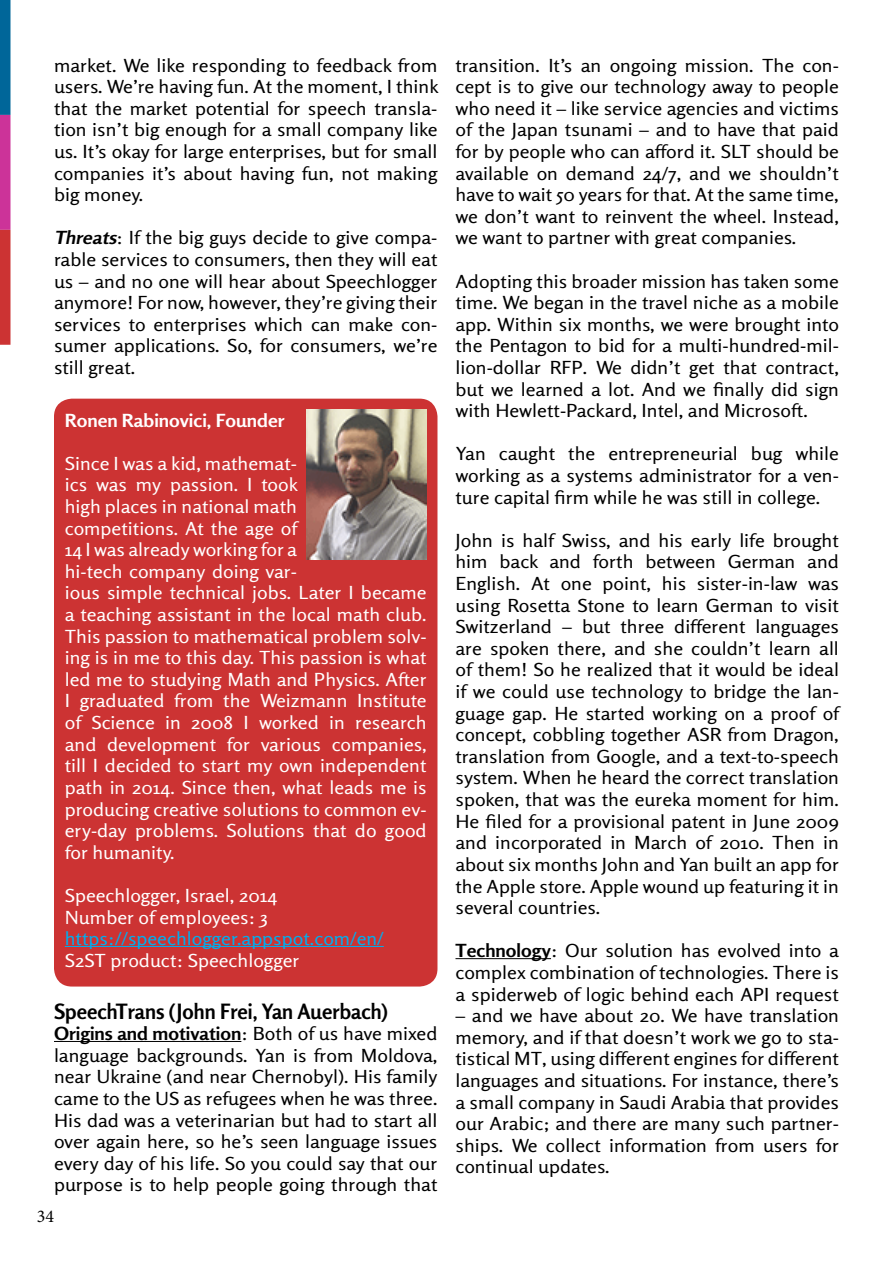
<style>
.page{position:relative;width:893px;height:1263px;background:#fff}
.page>*{position:absolute;margin:0;border:0;box-sizing:border-box;transform-origin:0 0}
.t1{font:700 21px "Rosario";color:#000}
.t2{font:18px/21.6px "Rosario";color:#000;text-align:justify;scale:1.1 1}
.t3{font:18px/21.6px "Rosario";color:#fff;scale:1.1 1}
.t4{font:18px "Rosario";color:#00aeef;scale:1.1 1}
.t5{font:700 18px "Rosario";color:#fff;scale:1.1 1}
.t6{font:18px "Minion Pro";color:#000}
.s1{font-weight:700;font-style:italic}
.s2{font-weight:700}
</style>
<div class="page">
<hr style="left:54px;top:1041px;width:187px;height:1px;background:#000">
<hr style="left:455px;top:958px;width:96px;height:1px;background:#000">
<div style="left:0;top:0;width:10px;height:115px;background:#069"></div>
<div style="left:0;top:115px;width:10px;height:115px;background:#c39"></div>
<div style="left:0;top:230px;width:10px;height:115px;background:#c33"></div>
<div style="left:54px;top:399px;width:383px;height:587px;background:#c33;border-radius:18px"></div>
<hr style="left:65px;top:946px;width:319px;height:1px;background:#00aeef">
<img style="left:307px;top:409px;width:120px;height:150px">
<p class="t2" style="left:54px;top:54px;width:351px">market. We like responding to feedback from users. We’re having fun. At the moment, I think that the market potential for speech transla&shy;tion isn’t big enough for a small company like us. It’s okay for large enterprises, but for small companies it’s about having fun, not making big money.</p>
<p class="t2" style="left:54px;top:227px;width:350px"><span class="s1">Threats</span>: If the big guys decide to give compa&shy;rable services to consumers, then they will eat us – and no one will hear about Speechlogger anymore! For now, however, they’re giving their services to enterprises which can make con&shy;sumer applications. So, for consumers, we’re still great.</p>
<p class="t5" style="left:65px;top:409px;width:201px">Ronen Rabinovici, Founder</p>
<p class="t3" style="left:65px;top:453px;width:330px">Since I was a kid, mathemat-<br>ics was my passion. I took<br>high places in national math<br>competitions. At the age of<br>14 I was already working for a<br>hi-tech company doing var-<br>ious simple technical jobs. Later I became a teaching assistant in the local math club.<br>This passion to mathematical problem solv&shy;ing is in me to this day. This passion is what led me to studying Math and Physics. After I graduated from the Weizmann Institute of Science in 2008 I worked in research and development for various companies, till I decided to start my own independent path in 2014. Since then, what leads me is producing creative solutions to common ev&shy;ery-day problems. Solutions that do good for humanity.</p>
<p class="t3" style="left:65px;top:885px;width:195px">Speechlogger, Israel, 2014<br>Number of employees: 3</p>
<p class="t4" style="left:65px;top:928px;width:291px">https://speechlogger.appspot.com/en/</p>
<p class="t3" style="left:65px;top:949px;width:215px">S2ST product: Speechlogger</p>
<p class="t1" style="left:54px;top:998px;width:335px">SpeechTrans (John Frei, Yan Auerbach)</p>
<p class="t2" style="left:54px;top:1023px;width:350px"><span class="s2">Origins and motivation</span>: Both of us have mixed language backgrounds. Yan is from Moldova, near Ukraine (and near Chernobyl). His family came to the US as refugees when he was three.<br>His dad was a veterinarian but had to start all over again here, so he’s seen language issues every day of his life. So you could say that our purpose is to help people going through that</p>
<p class="t6" style="left:37px;top:1204px;width:19px">34</p>
<p class="t2" style="left:455px;top:54px;width:350px">transition. It’s an ongoing mission. The con&shy;cept is to give our technology away to people who need it – like service agencies and victims of the Japan tsunami – and to have that paid for by people who can afford it. SLT should be available on demand 24/7, and we shouldn’t have to wait 50 years for that. At the same time, we don’t want to reinvent the wheel. Instead, we want to partner with great companies.</p>
<p class="t2" style="left:455px;top:270px;width:350px">Adopting this broader mission has taken some time. We began in the travel niche as a mobile app. Within six months, we were brought into the Pentagon to bid for a multi-hundred-mil&shy;lion-dollar RFP. We didn’t get that contract, but we learned a lot. And we finally did sign with Hewlett-Packard, Intel, and Microsoft.</p>
<p class="t2" style="left:455px;top:443px;width:350px">Yan caught the entrepreneurial bug while working as a systems administrator for a ven&shy;ture capital firm while he was still in college.</p>
<p class="t2" style="left:455px;top:530px;width:350px">John is half Swiss, and his early life brought him back and forth between German and English. At one point, his sister-in-law was using Rosetta Stone to learn German to visit Switzerland – but three different languages are spoken there, and she couldn’t learn all of them! So he realized that it would be ideal if we could use technology to bridge the lan&shy;guage gap. He started working on a proof of concept, cobbling together ASR from Dragon, translation from Google, and a text-to-speech system. When he heard the correct translation spoken, that was the eureka moment for him.<br>He filed for a provisional patent in June 2009 and incorporated in March of 2010. Then in about six months John and Yan built an app for the Apple store. Apple wound up featuring it in several countries.</p>
<p class="t2" style="left:455px;top:940px;width:350px"><span class="s2">Technology</span>: Our solution has evolved into a complex combination of technologies. There is a spiderweb of logic behind each API request</p>
<p class="t2" style="left:455px;top:1005px;width:350px">– and we have about 20. We have translation memory, and if that doesn’t work we go to sta&shy;tistical MT, using different engines for different languages and situations. For instance, there’s a small company in Saudi Arabia that provides our Arabic; and there are many such partner&shy;ships. We collect information from users for continual updates.</p>
</div>
